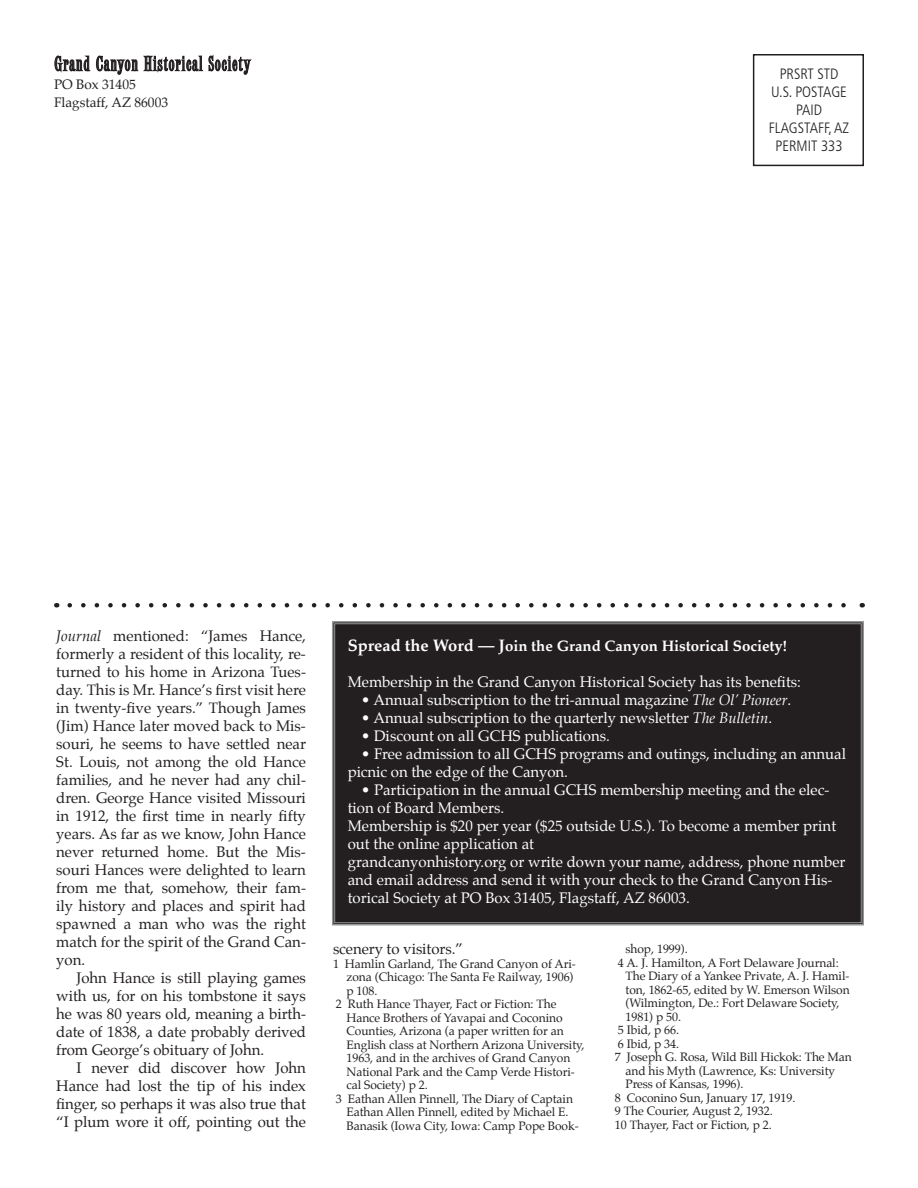
<style>
.page{position:relative;width:918px;height:1188px;background:#fff}
.page>*{position:absolute;margin:0;border:0;box-sizing:border-box;transform-origin:0 0}
.t1{font:condensed 21px "Latin";letter-spacing:.04em;color:#231f20}
.t2{font:15px/18px "Palatino";letter-spacing:-.005em;color:#231f20;text-align:justify}
.t3{font:15px/18px "Palatino";color:#fff}
.t4{font:700 15px "Palatino";color:#fff}
.t5{font:300 condensed 15px/18px "Frutiger";color:#231f20;text-align:center}
.t6{font:13.5px/18px "Palatino";color:#231f20}
.t7{font:12px "Palatino";letter-spacing:-.005em;color:#231f20}
.s1{font-style:italic}
.s2{font-size:16.5px}
</style>
<div class="page">
<svg style="left:70px;top:603px;width:776px;height:5px"></svg>
<svg style="left:54px;top:54px;width:198px;height:21px"></svg>
<div style="left:753px;top:54px;width:111px;height:112px;border:2px solid #231f20"></div>
<div style="left:332px;top:621px;width:532px;height:305px;background:#231f20"></div>
<div style="left:334px;top:623px;width:528px;height:300px;border:1px solid #949698"></div>
<h1 class="t1" style="left:54px;top:52px;width:198px">Grand Canyon Historical Society</h1>
<p class="t6" style="left:54px;top:75px;width:116px">PO Box 31405<br>Flagstaff, AZ 86003</p>
<p class="t5" style="left:769px;top:65px;width:82px">PRSRT STD<br>U.S. POSTAGE<br>PAID<br>FLAGSTAFF, AZ<br>PERMIT 333</p>
<p class="t2" style="left:56px;top:627px;width:251px"><span class="s1">Journal</span> mentioned: “James Hance, formerly a resident of this locality, re&shy;turned to his home in Arizona Tues&shy;day. This is Mr. Hance’s first visit here in twenty-five years.” Though James (Jim) Hance later moved back to Mis&shy;souri, he seems to have settled near St. Louis, not among the old Hance families, and he never had any chil&shy;dren. George Hance visited Missouri in 1912, the first time in nearly fifty years. As far as we know, John Hance never returned home. But the Mis&shy;souri Hances were delighted to learn from me that, somehow, their fam&shy;ily history and places and spirit had spawned a man who was the right match for the spirit of the Grand Can&shy;yon.</p>
<p class="t2" style="left:56px;top:969px;width:251px;text-indent:20px">John Hance is still playing games with us, for on his tombstone it says he was 80 years old, meaning a birth&shy;date of 1838, a date probably derived from George’s obituary of John.</p>
<p class="t2" style="left:56px;top:1059px;width:251px;text-indent:20px">I never did discover how John Hance had lost the tip of his index finger, so perhaps it was also true that “I plum wore it off, pointing out the</p>
<p class="t4" style="left:348px;top:633px;width:441px"><span class="s2">Spread the Word — J</span>oin the Grand Canyon Historical Society!</p>
<p class="t3" style="left:348px;top:673px;width:455px">Membership in the Grand Canyon Historical Society has its benefits:</p>
<p class="t3" style="left:361px;top:691px;width:432px">• Annual subscription to the tri-annual magazine <span class="s1">The Ol’ Pioneer</span>.</p>
<p class="t3" style="left:361px;top:709px;width:412px">• Annual subscription to the quarterly newsletter <span class="s1">The Bulletin</span>.</p>
<p class="t3" style="left:361px;top:727px;width:250px">• Discount on all GCHS publications.</p>
<p class="t3" style="left:348px;top:745px;width:500px;text-indent:14px">• Free admission to all GCHS programs and outings, including an annual picnic on the edge of the Canyon.</p>
<p class="t3" style="left:348px;top:781px;width:499px;text-indent:14px">• Participation in the annual GCHS membership meeting and the elec&shy;tion of Board Members.<br>Membership is $20 per year ($25 outside U.S.). To become a member print out the online application at<br>grandcanyonhistory.org or write down your name, address, phone number and email address and send it with your check to the Grand Canyon His&shy;torical Society at PO Box 31405, Flagstaff, AZ 86003.</p>
<p class="t2" style="left:333px;top:940px;width:131px">scenery to visitors.”</p>
<p class="t7" style="left:333px;top:954px;width:244px">1 Hamlin Garland, The Grand Canyon of Ari-</p>
<p class="t7" style="left:346px;top:967px;width:229px">zona (Chicago: The Santa Fe Railway, 1906)</p>
<p class="t7" style="left:346px;top:981px;width:32px">p 108.</p>
<p class="t7" style="left:336px;top:994px;width:222px">2 Ruth Hance Thayer, Fact or Fiction: The</p>
<p class="t7" style="left:346px;top:1008px;width:218px">Hance Brothers of Yavapai and Coconino</p>
<p class="t7" style="left:346px;top:1021px;width:219px">Counties, Arizona (a paper written for an</p>
<p class="t7" style="left:346px;top:1035px;width:240px">English class at Northern Arizona University,</p>
<p class="t7" style="left:346px;top:1048px;width:225px">1963, and in the archives of Grand Canyon</p>
<p class="t7" style="left:346px;top:1062px;width:230px">National Park and the Camp Verde Histori-</p>
<p class="t7" style="left:346px;top:1075px;width:83px">cal Society) p 2.</p>
<p class="t7" style="left:336px;top:1089px;width:239px">3 Eathan Allen Pinnell, The Diary of Captain</p>
<p class="t7" style="left:346px;top:1102px;width:223px">Eathan Allen Pinnell, edited by Michael E.</p>
<p class="t7" style="left:346px;top:1116px;width:234px">Banasik (Iowa City, Iowa: Camp Pope Book-</p>
<p class="t7" style="left:626px;top:939px;width:64px">shop, 1999).</p>
<p class="t7" style="left:618px;top:953px;width:222px">4 A. J. Hamilton, A Fort Delaware Journal:</p>
<p class="t7" style="left:626px;top:966px;width:226px">The Diary of a Yankee Private, A. J. Hamil-</p>
<p class="t7" style="left:626px;top:980px;width:226px">ton, 1862-65, edited by W. Emerson Wilson</p>
<p class="t7" style="left:626px;top:993px;width:216px">(Wilmington, De.: Fort Delaware Society,</p>
<p class="t7" style="left:626px;top:1007px;width:57px">1981) p 50.</p>
<p class="t7" style="left:618px;top:1020px;width:63px">5 Ibid, p 66.</p>
<p class="t7" style="left:618px;top:1034px;width:63px">6 Ibid, p 34.</p>
<p class="t7" style="left:615px;top:1047px;width:238px">7 Joseph G. Rosa, Wild Bill Hickok: The Man</p>
<p class="t7" style="left:626px;top:1061px;width:211px">and his Myth (Lawrence, Ks: University</p>
<p class="t7" style="left:626px;top:1074px;width:120px">Press of Kansas, 1996).</p>
<p class="t7" style="left:615px;top:1088px;width:182px">8 Coconino Sun, January 17, 1919.</p>
<p class="t7" style="left:615px;top:1101px;width:159px">9 The Courier, August 2, 1932.</p>
<p class="t7" style="left:615px;top:1115px;width:158px">10 Thayer, Fact or Fiction, p 2.</p>
</div>
